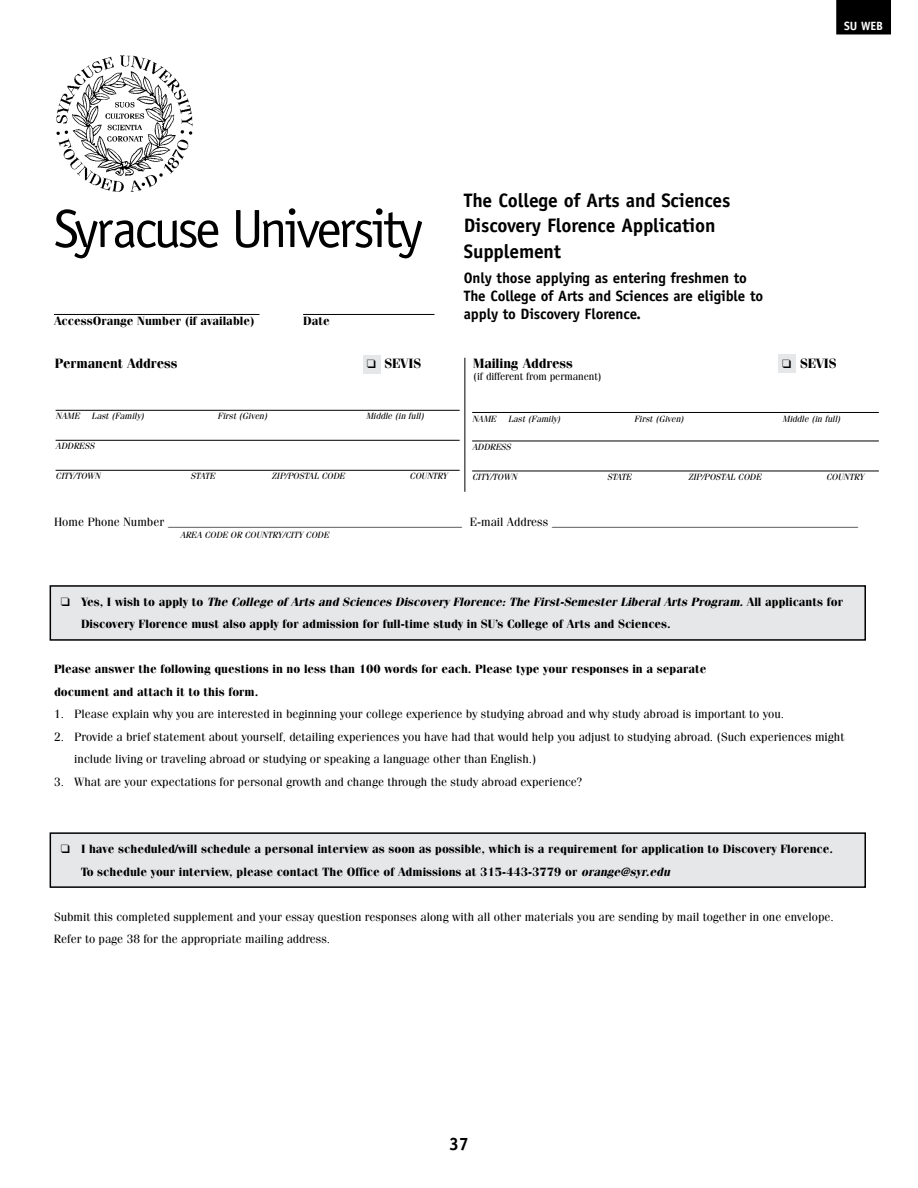
<style>
.page{position:relative;width:918px;height:1188px;background:#fff}
.page>*{position:absolute;margin:0;border:0;box-sizing:border-box;transform-origin:0 0}
.t1{font:54px "Officina Sans";letter-spacing:-.06em;color:#000}
.t2{font:700 19.5px/25.5px "Officina Sans";letter-spacing:-.01em;color:#000}
.t3{font:700 18px "Officina Sans";color:#000}
.t4{font:700 15px/18px "Officina Sans";letter-spacing:-.01em;color:#000}
.t5{font:700 13.5px "Fenice";letter-spacing:-.01em;color:#000}
.t6{font:12px/22.5px "Fenice";color:#000}
.t7{font:700 12px/22.5px "Fenice";color:#000}
.t8{font:700 12px "Officina Sans";color:#fff}
.t9{font:10.5px "Fenice";letter-spacing:-.01em;color:#000}
.t10{font:italic 9px "Fenice";color:#000}
.s1{font-style:italic}
</style>
<div class="page">
<div style="left:50px;top:833px;width:815px;height:54px;background:#e6e7e8"></div>
<div style="left:50px;top:832px;width:816px;height:56px;border:2px solid #000"></div>
<div style="left:50px;top:586px;width:815px;height:54px;background:#e6e7e8"></div>
<div style="left:50px;top:585px;width:816px;height:56px;border:2px solid #000"></div>
<div style="left:363px;top:355px;width:18px;height:18px;background:#e6e7e8"></div>
<div style="left:778px;top:355px;width:18px;height:18px;background:#e6e7e8"></div>
<hr style="left:464px;top:358px;width:1px;height:134px;background:#000">
<hr style="left:56px;top:410px;width:404px;height:1px;background:#000">
<hr style="left:56px;top:440px;width:404px;height:1px;background:#000">
<hr style="left:56px;top:470px;width:404px;height:1px;background:#000">
<hr style="left:472px;top:412px;width:407px;height:1px;background:#000">
<hr style="left:472px;top:441px;width:407px;height:1px;background:#000">
<hr style="left:472px;top:471px;width:407px;height:1px;background:#000">
<hr style="left:54px;top:314px;width:206px;height:1px;background:#000">
<hr style="left:303px;top:314px;width:131px;height:1px;background:#000">
<img style="left:56px;top:55px;width:137px;height:137px">
<div style="left:837px;top:0;width:53px;height:34px;background:#000"></div>
<div style="left:836px;top:0;width:55px;height:34px;border:2px solid #000"></div>
<p class="t8" style="left:844px;top:18px;width:40px">SU WEB</p>
<h1 class="t1" style="left:54px;top:197px;width:370px">Syracuse University</h1>
<p class="t7" style="left:54px;top:310px;width:202px">AccessOrange Number (if available)</p>
<p class="t7" style="left:303px;top:310px;width:28px">Date</p>
<h2 class="t2" style="left:464px;top:187px;width:268px">The College of Arts and Sciences<br>Discovery Florence Application<br>Supplement</h2>
<p class="t4" style="left:464px;top:268px;width:301px">Only those applying as entering freshmen to<br>The College of Arts and Sciences are eligible to apply to Discovery Florence.</p>
<p class="t5" style="left:55px;top:355px;width:124px">Permanent Address</p>
<p class="t5" style="left:367px;top:355px;width:56px">❑ SEVIS</p>
<p class="t5" style="left:473px;top:355px;width:101px">Mailing Address</p>
<p class="t5" style="left:782px;top:355px;width:56px">❑ SEVIS</p>
<p class="t9" style="left:473px;top:370px;width:130px">(if different from permanent)</p>
<p class="t10" style="left:56px;top:411px;width:25px">NAME</p>
<p class="t10" style="left:92px;top:411px;width:54px">LAST (FAMILY)</p>
<p class="t10" style="left:218px;top:411px;width:51px">FIRST (GIVEN)</p>
<p class="t10" style="left:366px;top:411px;width:60px">MIDDLE (IN FULL)</p>
<p class="t10" style="left:56px;top:441px;width:30px">ADDRESS</p>
<p class="t10" style="left:56px;top:471px;width:46px">CITY/TOWN</p>
<p class="t10" style="left:191px;top:471px;width:10px">STATE</p>
<p class="t10" style="left:272px;top:471px;width:75px">ZIP/POSTAL CODE</p>
<p class="t10" style="left:410px;top:471px;width:40px">COUNTRY</p>
<p class="t10" style="left:472px;top:413px;width:25px">NAME</p>
<p class="t10" style="left:508px;top:413px;width:54px">LAST (FAMILY)</p>
<p class="t10" style="left:634px;top:413px;width:51px">FIRST (GIVEN)</p>
<p class="t10" style="left:783px;top:413px;width:60px">MIDDLE (IN FULL)</p>
<p class="t10" style="left:472px;top:442px;width:30px">ADDRESS</p>
<p class="t10" style="left:472px;top:472px;width:46px">CITY/TOWN</p>
<p class="t10" style="left:607px;top:472px;width:11px">STATE</p>
<p class="t10" style="left:688px;top:472px;width:75px">ZIP/POSTAL CODE</p>
<p class="t10" style="left:826px;top:472px;width:40px">COUNTRY</p>
<p class="t6" style="left:54px;top:511px;width:805px">Home Phone Number _________________________________________________ E-mail Address ___________________________________________________</p>
<p class="t10" style="left:180px;top:530px;width:32px">AREA CODE</p>
<p class="t10" style="left:230px;top:530px;width:21px">OR COUNT</p>
<p class="t10" style="left:272px;top:530px;width:19px">RY/CITY</p>
<p class="t10" style="left:306px;top:530px;width:7px">CODE</p>
<p class="t7" style="left:81px;top:590px;width:764px;text-indent:-20px">❑ Yes, I wish to apply to <span class="s1">The College of Arts and Sciences Discovery Florence: The First-Semester Liberal Arts Program.</span> All applicants for<br>Discovery Florence must also apply for admission for full-time study in SU’s College of Arts and Sciences.</p>
<p class="t7" style="left:54px;top:658px;width:654px">Please answer the following questions in no less than 100 words for each. Please type your responses in a separate document and attach it to this form.</p>
<p class="t6" style="left:54px;top:703px;width:732px">1. Please explain why you are interested in beginning your college experience by studying abroad and why study abroad is important to you.</p>
<p class="t6" style="left:74px;top:725px;width:772px;text-indent:-20px">2. Provide a brief statement about yourself, detailing experiences you have had that would help you adjust to studying abroad. (Such experiences might include living or traveling abroad or studying or speaking a language other than English.)</p>
<p class="t6" style="left:54px;top:770px;width:530px">3. What are your expectations for personal growth and change through the study abroad experience?</p>
<p class="t7" style="left:81px;top:838px;width:754px;text-indent:-20px">❑ I have scheduled/will schedule a personal interview as soon as possible, which is a requirement for application to Discovery Florence.<br>To schedule your interview, please contact The Office of Admissions at 315-443-3779 or <span class="s1">orange@syr.edu</span></p>
<p class="t6" style="left:54px;top:905px;width:781px">Submit this completed supplement and your essay question responses along with all other materials you are sending by mail together in one envelope.<br>Refer to page 38 for the appropriate mailing address.</p>
<h3 class="t3" style="left:449px;top:1132px;width:21px">37</h3>
</div>
